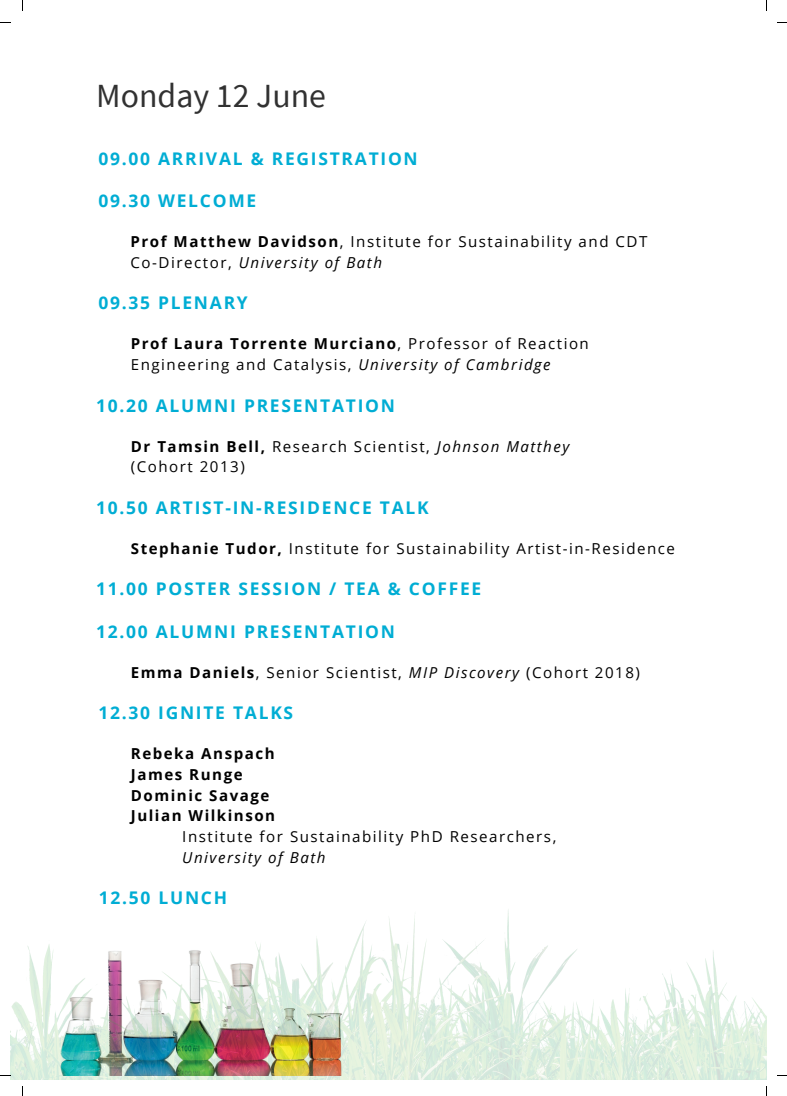
<style>
.page{position:relative;width:787px;height:1096px;background:#fff}
.page>*{position:absolute;margin:0;border:0;box-sizing:border-box;transform-origin:0 0}
.t1{font:33.75px "Source Sans Pro";color:#313131}
.t2{font:700 17.5px "Open Sans";letter-spacing:.1em;color:#00add4}
.t3{font:15.12px/20.6px "Open Sans";letter-spacing:.1em;color:#000}
.t4{font:700 15.12px "Open Sans";letter-spacing:.1em;color:#000}
.s1{font-weight:700}
.s2{font-style:italic}
</style>
<div class="page">
<img style="left:10px;top:909px;width:756px;height:170px">
<p class="t1" style="left:96px;top:74px;width:231px">Monday 12 June</p>
<p class="t2" style="left:98px;top:146px;width:321px">09.00 ARRIVAL &amp; REGISTRATION</p>
<p class="t2" style="left:98px;top:188px;width:159px">09.30 WELCOME</p>
<p class="t3" style="left:131px;top:231px;width:518px"><span class="s1">Prof Matthew Davidson</span>, Institute for Sustainability and CDT<br>Co-Director, <span class="s2">University of Bath</span></p>
<p class="t2" style="left:98px;top:290px;width:151px">09.35 PLENARY</p>
<p class="t3" style="left:131px;top:333px;width:459px"><span class="s1">Prof Laura Torrente Murciano</span>, Professor of Reaction<br>Engineering and Catalysis, <span class="s2">University of Cambridge</span></p>
<p class="t2" style="left:96px;top:393px;width:300px">10.20 ALUMNI PRESENTATION</p>
<p class="t3" style="left:131px;top:435px;width:440px"><span class="s1">Dr Tamsin Bell,</span> Research Scientist, <span class="s2">Johnson Matthey </span>(Cohort 2013)</p>
<p class="t2" style="left:96px;top:495px;width:334px">10.50 ARTIST-IN-RESIDENCE TALK</p>
<p class="t3" style="left:131px;top:537px;width:546px"><span class="s1">Stephanie Tudor,</span> Institute for Sustainability Artist-in-Residence</p>
<p class="t2" style="left:96px;top:576px;width:387px">11.00 POSTER SESSION / TEA &amp; COFFEE</p>
<p class="t2" style="left:96px;top:618px;width:300px">12.00 ALUMNI PRESENTATION</p>
<p class="t3" style="left:131px;top:661px;width:511px"><span class="s1">Emma Daniels</span>, Senior Scientist, <span class="s2">MIP Discovery</span> (Cohort 2018)</p>
<p class="t2" style="left:98px;top:700px;width:196px">12.30 IGNITE TALKS</p>
<p class="t4" style="left:131px;top:743px;width:145px">Rebeka Anspach</p>
<p class="t4" style="left:131px;top:763px;width:113px">James Runge</p>
<p class="t4" style="left:131px;top:784px;width:140px">Dominic Savage</p>
<p class="t4" style="left:131px;top:805px;width:146px">Julian Wilkinson</p>
<p class="t3" style="left:182px;top:825px;width:376px">Institute for Sustainability PhD Researchers,<br><span class="s2">University of Bath</span></p>
<p class="t2" style="left:99px;top:885px;width:130px">12.50 LUNCH</p>
</div>
